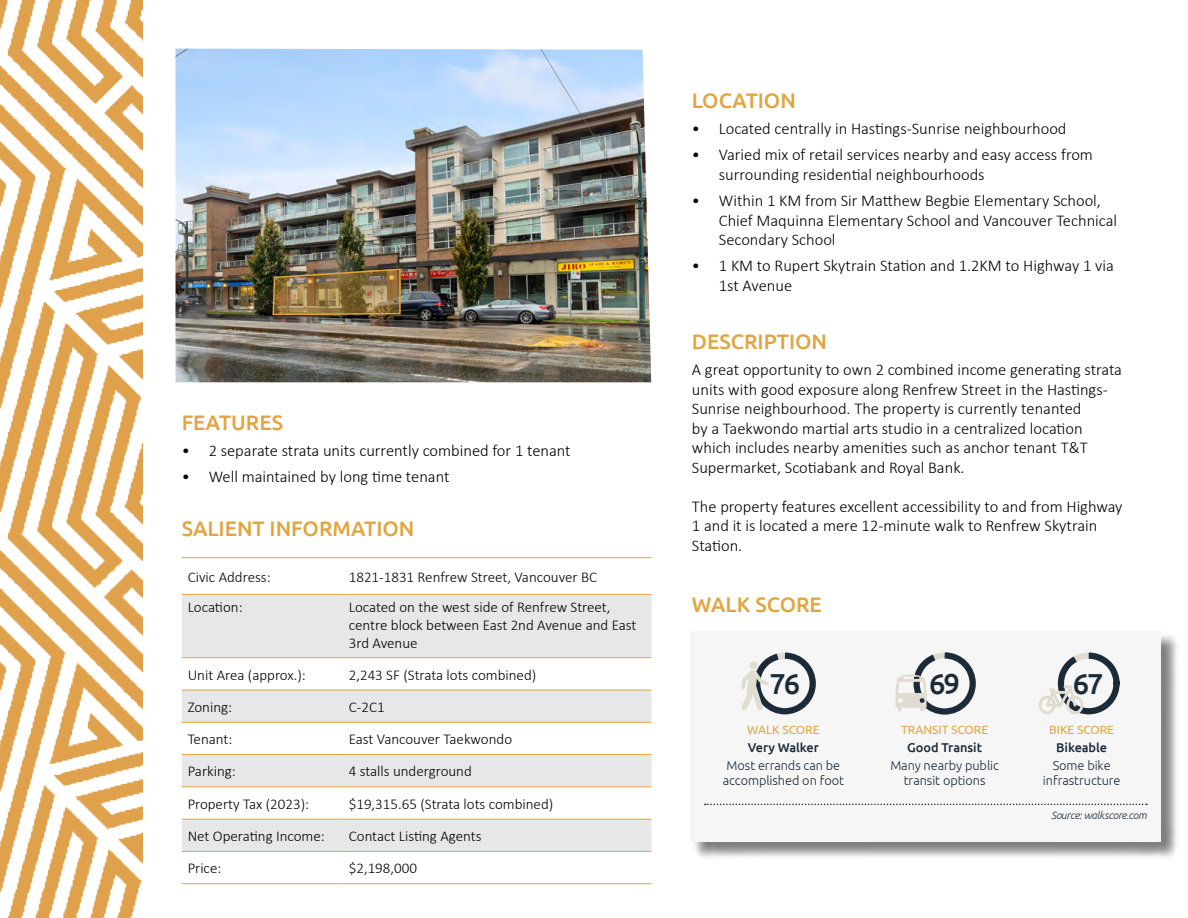
<style>
.page{position:relative;width:1188px;height:918px;background:#fff}
.page>*{position:absolute;margin:0;border:0;box-sizing:border-box;transform-origin:0 0}
.t1{font:500 28.95px "Ubuntu";color:#1c2b39}
.t2{font:500 21px "Ubuntu";color:#e2a43e}
.t3{font:300 16.5px/19.5px "Calibri";color:#000}
.t4{font:300 15px/18px "Calibri";color:#000}
.t5{font:300 12.75px/15px "Ubuntu";letter-spacing:-.005em;color:#1c2b39;text-align:center}
.t6{font:500 12.75px "Ubuntu";letter-spacing:-.005em;color:#1c2b39}
.t7{font:12px "Ubuntu";letter-spacing:-.005em;color:#e2a43e}
.t8{font:italic 300 10.5px "Ubuntu";letter-spacing:-.025em;color:#1c2b39}
</style>
<div class="page">
<div style="left:692px;top:633px;width:488px;height:227px;background:#000;opacity:.5"></div>
<div style="left:690px;top:631px;width:471px;height:211px;background:#f6f6f6"></div>
<img style="left:0;top:0;width:142px;height:918px">
<svg style="left:182px;top:558px;width:469px;height:36px"></svg>
<svg style="left:182px;top:595px;width:469px;height:256px;fill:#e6e7e8"></svg>
<hr style="left:182px;top:557px;width:161px;height:1px;background:#e2a43e">
<hr style="left:343px;top:557px;width:308px;height:1px;background:#e2a43e">
<hr style="left:182px;top:594px;width:161px;height:1px;background:#e2a43e">
<hr style="left:343px;top:594px;width:308px;height:1px;background:#e2a43e">
<hr style="left:182px;top:657px;width:161px;height:1px;background:#e2a43e">
<hr style="left:343px;top:657px;width:308px;height:1px;background:#e2a43e">
<hr style="left:182px;top:690px;width:161px;height:1px;background:#e2a43e">
<hr style="left:343px;top:690px;width:308px;height:1px;background:#e2a43e">
<hr style="left:182px;top:722px;width:161px;height:1px;background:#e2a43e">
<hr style="left:343px;top:722px;width:308px;height:1px;background:#e2a43e">
<hr style="left:182px;top:754px;width:161px;height:1px;background:#e2a43e">
<hr style="left:343px;top:754px;width:308px;height:1px;background:#e2a43e">
<hr style="left:182px;top:786px;width:161px;height:1px;background:#e2a43e">
<hr style="left:343px;top:786px;width:308px;height:1px;background:#e2a43e">
<hr style="left:182px;top:819px;width:161px;height:1px;background:#e2a43e">
<hr style="left:343px;top:819px;width:308px;height:1px;background:#e2a43e">
<hr style="left:182px;top:851px;width:161px;height:1px;background:#e2a43e">
<hr style="left:343px;top:851px;width:308px;height:1px;background:#e2a43e">
<hr style="left:182px;top:883px;width:161px;height:1px;background:#e2a43e">
<hr style="left:343px;top:883px;width:308px;height:1px;background:#e2a43e">
<svg style="left:705px;top:804px;width:442px;height:1px"></svg>
<svg style="left:1039px;top:652px;width:81px;height:63px"></svg>
<svg style="left:741px;top:652px;width:75px;height:63px"></svg>
<svg style="left:896px;top:652px;width:80px;height:63px"></svg>
<img style="left:176px;top:49px;width:475px;height:333px">
<img style="left:272px;top:268px;width:129px;height:48px">
<p class="t2" style="left:182px;top:409px;width:103px">FEATURES</p>
<p class="t3" style="left:182px;top:441px;width:390px">• 2 separate strata units currently combined for 1 tenant</p>
<p class="t3" style="left:182px;top:467px;width:269px">• Well maintained by long time tenant</p>
<p class="t2" style="left:182px;top:516px;width:234px">SALIENT INFORMATION</p>
<p class="t4" style="left:188px;top:568px;width:84px">Civic Address:</p>
<p class="t4" style="left:349px;top:568px;width:250px">1821-1831 Renfrew Street, Vancouver BC</p>
<p class="t4" style="left:188px;top:597px;width:56px">Location:</p>
<p class="t4" style="left:349px;top:597px;width:289px">Located on the west side of Renfrew Street, centre block between East 2nd Avenue and East<br>3rd Avenue</p>
<p class="t4" style="left:188px;top:665px;width:120px">Unit Area (approx.):</p>
<p class="t4" style="left:349px;top:665px;width:189px">2,243 SF (Strata lots combined)</p>
<p class="t4" style="left:188px;top:698px;width:46px">Zoning:</p>
<p class="t4" style="left:349px;top:698px;width:37px">C-2C1</p>
<p class="t4" style="left:188px;top:730px;width:46px">Tenant:</p>
<p class="t4" style="left:349px;top:730px;width:165px">East Vancouver Taekwondo</p>
<p class="t4" style="left:188px;top:762px;width:50px">Parking:</p>
<p class="t4" style="left:349px;top:762px;width:125px">4 stalls underground</p>
<p class="t4" style="left:188px;top:795px;width:123px">Property Tax (2023):</p>
<p class="t4" style="left:349px;top:795px;width:206px">$19,315.65 (Strata lots combined)</p>
<p class="t4" style="left:188px;top:827px;width:139px">Net Operating Income:</p>
<p class="t4" style="left:349px;top:827px;width:134px">Contact Listing Agents</p>
<p class="t4" style="left:188px;top:859px;width:35px">Price:</p>
<p class="t4" style="left:349px;top:859px;width:70px">$2,198,000</p>
<p class="t2" style="left:692px;top:87px;width:106px">LOCATION</p>
<p class="t3" style="left:692px;top:119px;width:376px">• Located centrally in Hastings-Sunrise neighbourhood</p>
<p class="t3" style="left:719px;top:145px;width:376px;text-indent:-27px">• Varied mix of retail services nearby and easy access from surrounding residential neighbourhoods</p>
<p class="t3" style="left:719px;top:191px;width:400px;text-indent:-27px">• Within 1 KM from Sir Matthew Begbie Elementary School,<br>Chief Maquinna Elementary School and Vancouver Technical<br>Secondary School</p>
<p class="t3" style="left:719px;top:256px;width:396px;text-indent:-27px">• 1 KM to Rupert Skytrain Station and 1.2KM to Highway 1 via<br>1st Avenue</p>
<p class="t2" style="left:692px;top:328px;width:137px">DESCRIPTION</p>
<p class="t3" style="left:692px;top:360px;width:432px">A great opportunity to own 2 combined income generating strata units with good exposure along Renfrew Street in the Hastings-Sunrise neighbourhood. The property is currently tenanted<br>by a Taekwondo martial arts studio in a centralized location which includes nearby amenities such as anchor tenant T&amp;T Supermarket, Scotiabank and Royal Bank.</p>
<p class="t3" style="left:692px;top:496px;width:432px">The property features excellent accessibility to and from Highway<br>1 and it is located a mere 12-minute walk to Renfrew Skytrain<br>Station.</p>
<p class="t2" style="left:692px;top:591px;width:132px">WALK SCORE</p>
<h1 class="t1" style="left:770px;top:665px;width:32px">76</h1>
<p class="t7" style="left:747px;top:722px;width:74px">WALK SCORE</p>
<p class="t6" style="left:748px;top:740px;width:73px">Very Walker</p>
<p class="t5" style="left:723px;top:758px;width:123px">Most errands can be accomplished on foot</p>
<h1 class="t1" style="left:929px;top:665px;width:32px">69</h1>
<p class="t7" style="left:901px;top:722px;width:89px">TRANSIT SCORE</p>
<p class="t6" style="left:907px;top:740px;width:76px">Good Transit</p>
<p class="t5" style="left:890px;top:758px;width:110px">Many nearby public transit options</p>
<h1 class="t1" style="left:1073px;top:665px;width:32px">67</h1>
<p class="t7" style="left:1049px;top:722px;width:66px">BIKE SCORE</p>
<p class="t6" style="left:1056px;top:740px;width:52px">Bikeable</p>
<p class="t5" style="left:1043px;top:758px;width:79px">Some bike infrastructure</p>
<p class="t8" style="left:1051px;top:809px;width:97px">Source: walkscore.com</p>
</div>
